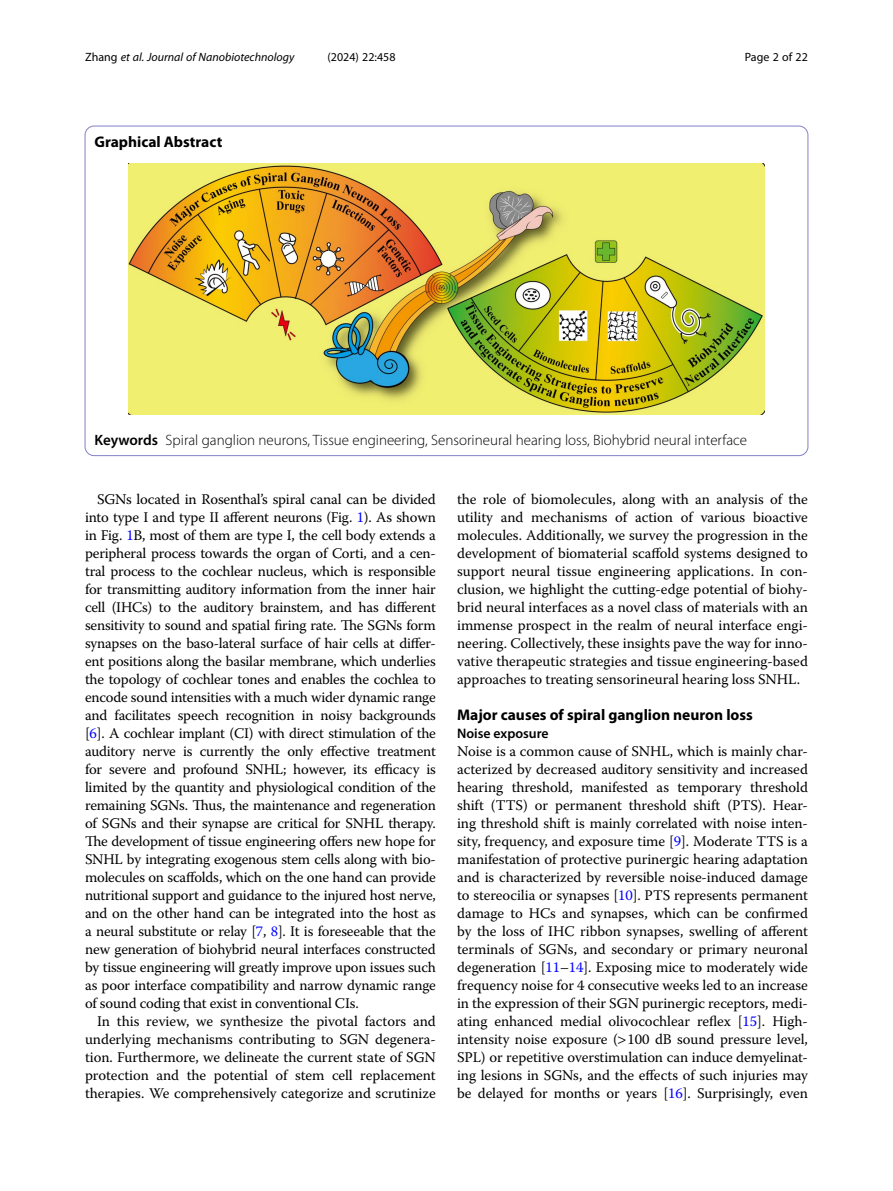
<style>
.page{position:relative;width:893px;height:1191px;background:#fff}
.page>*{position:absolute;margin:0;border:0;box-sizing:border-box;transform-origin:0 0}
.Head_1{font:700 15.45px "Myriad Pro";color:#000}
.Keyword_Text{font:700 15.45px "Myriad Pro";color:#000}
.Keyword_Text-2{font:300 15px "Myriad Pro";color:#000}
.Body_Text_Indent{font:14.7px/18px "Warnock Pro";letter-spacing:-.005em;color:#000;text-align:justify}
.Body_Text{font:14.7px/18px "Warnock Pro";letter-spacing:-.005em;color:#000;text-align:justify}
.Head_2_After_1{font:600 13.8px "Myriad Pro";color:#000}
.t1{font:italic 12px "Myriad Pro";color:#000}
.t2{font:12px "Myriad Pro";color:#000}
.s1{font-style:normal}
.s2{font-weight:600}
.s3{color:#00f}
</style>
<div class="page">
<img style="left:129px;top:163px;width:635px;height:251px">
<p class="t1" style="left:85px;top:50px;width:211px"><span class="s1">Zhang</span> et al. Journal of Nanobiotechnology</p>
<p class="t2" style="left:327px;top:50px;width:70px">(2024) 22:458</p>
<p class="t2" style="left:745px;top:50px;width:65px">Page 2 of 22</p>
<p class="Keyword_Text" style="left:94px;top:132px;width:129px">Graphical Abstract</p>
<p class="Keyword_Text-2" style="left:94px;top:431px;width:654px"><span class="s2">Keywords</span> Spiral ganglion neurons, Tissue engineering, Sensorineural hearing loss, Biohybrid neural interface</p>
<p class="Body_Text_Indent" style="left:85px;top:490px;width:352px;text-indent:12px">SGNs located in Rosenthal’s spiral canal can be divided into type I and type II afferent neurons (Fig. <span class="s3">1</span>). As shown in Fig. <span class="s3">1</span>B, most of them are type I, the cell body extends a peripheral process towards the organ of Corti, and a cen&shy;tral process to the cochlear nucleus, which is responsible for transmitting auditory information from the inner hair cell (IHCs) to the auditory brainstem, and has different sensitivity to sound and spatial firing rate. The SGNs form synapses on the baso-lateral surface of hair cells at differ&shy;ent positions along the basilar membrane, which underlies the topology of cochlear tones and enables the cochlea to encode sound intensities with a much wider dynamic range and facilitates speech recognition in noisy backgrounds [<span class="s3">6</span>]. A cochlear implant (CI) with direct stimulation of the auditory nerve is currently the only effective treatment for severe and profound SNHL; however, its efficacy is limited by the quantity and physiological condition of the remaining SGNs. Thus, the maintenance and regeneration of SGNs and their synapse are critical for SNHL therapy.<br>The development of tissue engineering offers new hope for SNHL by integrating exogenous stem cells along with bio&shy;molecules on scaffolds, which on the one hand can provide nutritional support and guidance to the injured host nerve, and on the other hand can be integrated into the host as a neural substitute or relay [<span class="s3">7</span>, <span class="s3">8</span>]. It is foreseeable that the new generation of biohybrid neural interfaces constructed by tissue engineering will greatly improve upon issues such as poor interface compatibility and narrow dynamic range of sound coding that exist in conventional CIs.</p>
<p class="Body_Text_Indent" style="left:85px;top:1012px;width:352px;text-indent:12px">In this review, we synthesize the pivotal factors and underlying mechanisms contributing to SGN degenera&shy;tion. Furthermore, we delineate the current state of SGN protection and the potential of stem cell replacement therapies. We comprehensively categorize and scrutinize</p>
<p class="Body_Text_Indent" style="left:457px;top:490px;width:352px">the role of biomolecules, along with an analysis of the utility and mechanisms of action of various bioactive molecules. Additionally, we survey the progression in the development of biomaterial scaffold systems designed to support neural tissue engineering applications. In con&shy;clusion, we highlight the cutting-edge potential of biohy&shy;brid neural interfaces as a novel class of materials with an immense prospect in the realm of neural interface engi&shy;neering. Collectively, these insights pave the way for inno&shy;vative therapeutic strategies and tissue engineering-based approaches to treating sensorineural hearing loss SNHL.</p>
<p class="Head_1" style="left:457px;top:705px;width:297px">Major causes of spiral ganglion neuron loss</p>
<p class="Head_2_After_1" style="left:457px;top:725px;width:93px">Noise exposure</p>
<p class="Body_Text" style="left:457px;top:742px;width:352px">Noise is a common cause of SNHL, which is mainly char&shy;acterized by decreased auditory sensitivity and increased hearing threshold, manifested as temporary threshold shift (TTS) or permanent threshold shift (PTS). Hear&shy;ing threshold shift is mainly correlated with noise inten&shy;sity, frequency, and exposure time [<span class="s3">9</span>]. Moderate TTS is a manifestation of protective purinergic hearing adaptation and is characterized by reversible noise-induced damage to stereocilia or synapses [<span class="s3">10</span>]. PTS represents permanent damage to HCs and synapses, which can be confirmed by the loss of IHC ribbon synapses, swelling of afferent terminals of SGNs, and secondary or primary neuronal degeneration [<span class="s3">11</span>–<span class="s3">14</span>]. Exposing mice to moderately wide frequency noise for 4 consecutive weeks led to an increase in the expression of their SGN purinergic receptors, medi&shy;ating enhanced medial olivocochlear reflex [<span class="s3">15</span>]. High&shy;intensity noise exposure ( 100 dB sound pressure level, SPL) or repetitive overstimulation can induce demyelinat&shy;ing lesions in SGNs, and the effects of such injuries may be delayed for months or years [<span class="s3">16</span>]. Surprisingly, even</p>
</div>
